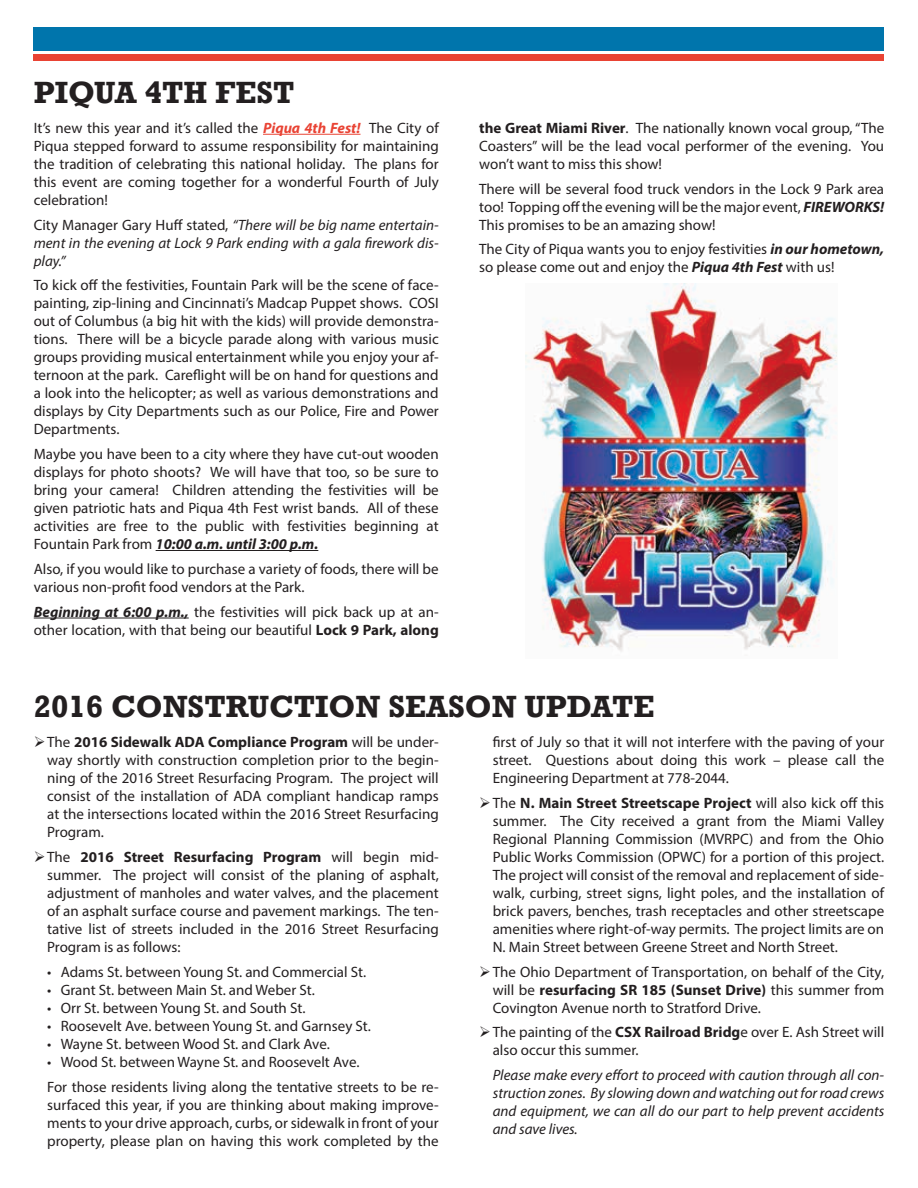
<style>
.page{position:relative;width:918px;height:1188px;background:#fff}
.page>*{position:absolute;margin:0;border:0;box-sizing:border-box;transform-origin:0 0}
.t1{font:700 31.5px "Rockwell";color:#231f20}
.t2{font:15px/18px "Myriad Pro";color:#231f20;text-align:justify}
.t3{font:italic 15px/18px "Myriad Pro";color:#231f20;text-align:justify}
.s1{font-weight:700;font-style:italic;color:#e94334}
.s2{font-style:normal}
.s3{font-weight:700;font-style:italic}
.s4{font-weight:700}
</style>
<div class="page">
<div style="left:34px;top:27px;width:850px;height:24px;background:#0075ac"></div>
<div style="left:34px;top:54px;width:850px;height:7px;background:#e94334"></div>
<hr style="left:263px;top:134px;width:98px;height:1px;background:#e94334">
<hr style="left:156px;top:550px;width:162px;height:1px;background:#231f20">
<hr style="left:34px;top:618px;width:155px;height:1px;background:#231f20">
<img style="left:526px;top:284px;width:311px;height:368px">
<h1 class="t1" style="left:34px;top:73px;width:262px">PIQUA 4TH FEST</h1>
<p class="t2" style="left:34px;top:118px;width:407px">It’s new this year and it’s called the <span class="s1">Piqua 4th Fest!</span> The City of Piqua stepped forward to assume responsibility for maintaining the tradition of celebrating this national holiday. The plans for this event are coming together for a wonderful Fourth of July celebration!</p>
<p class="t3" style="left:34px;top:215px;width:407px"><span class="s2">City Manager Gary Huff stated,</span> “There will be big name entertain&shy;ment in the evening at Lock 9 Park ending with a gala firework dis&shy;play.”</p>
<p class="t2" style="left:34px;top:276px;width:407px">To kick off the festivities, Fountain Park will be the scene of face&shy;painting, zip-lining and Cincinnati’s Madcap Puppet shows. COSI out of Columbus (a big hit with the kids) will provide demonstra&shy;tions. There will be a bicycle parade along with various music groups providing musical entertainment while you enjoy your af&shy;ternoon at the park. Careflight will be on hand for questions and a look into the helicopter; as well as various demonstrations and displays by City Departments such as our Police, Fire and Power Departments.</p>
<p class="t2" style="left:34px;top:445px;width:407px">Maybe you have been to a city where they have cut-out wooden displays for photo shoots? We will have that too, so be sure to bring your camera! Children attending the festivities will be given patriotic hats and Piqua 4th Fest wrist bands. All of these activities are free to the public with festivities beginning at Fountain Park from <span class="s3">10:00 a.m. until 3:00 p.m.</span></p>
<p class="t2" style="left:34px;top:559px;width:406px">Also, if you would like to purchase a variety of foods, there will be various non-profit food vendors at the Park.</p>
<p class="t2" style="left:34px;top:602px;width:407px"><span class="s3">Beginning at 6:00 p.m.,</span> the festivities will pick back up at an&shy;other location, with that being our beautiful <span class="s4">Lock 9 Park, along</span></p>
<p class="t2" style="left:479px;top:118px;width:407px"><span class="s4">the Great Miami River</span>. The nationally known vocal group, “The Coasters” will be the lead vocal performer of the evening. You won’t want to miss this show!</p>
<p class="t2" style="left:479px;top:179px;width:406px">There will be several food truck vendors in the Lock 9 Park area too! Topping off the evening will be the major event, <span class="s3">FIREWORKS!<br></span>This promises to be an amazing show!</p>
<p class="t2" style="left:479px;top:240px;width:406px">The City of Piqua wants you to enjoy festivities <span class="s3">in our hometown, </span>so please come out and enjoy the <span class="s3">Piqua 4th Fest</span> with us!</p>
<h1 class="t1" style="left:34px;top:687px;width:622px">2016 CONSTRUCTION SEASON UPDATE</h1>
<p class="t2" style="left:493px;top:733px;width:393px">first of July so that it will not interfere with the paving of your street. Questions about doing this work – please call the Engineering Department at 778-2044.</p>
<p class="t2" style="left:493px;top:793px;width:393px;text-indent:-14px">➢The <span class="s4">N. Main Street Streetscape Project</span> will also kick off this summer. The City received a grant from the Miami Valley Regional Planning Commission (MVRPC) and from the Ohio Public Works Commission (OPWC) for a portion of this project.<br>The project will consist of the removal and replacement of side&shy;walk, curbing, street signs, light poles, and the installation of brick pavers, benches, trash receptacles and other streetscape amenities where right-of-way permits. The project limits are on N. Main Street between Greene Street and North Street.</p>
<p class="t2" style="left:493px;top:962px;width:393px;text-indent:-14px">➢The Ohio Department of Transportation, on behalf of the City, will be <span class="s4">resurfacing SR 185 (Sunset Drive)</span> this summer from Covington Avenue north to Stratford Drive.</p>
<p class="t2" style="left:493px;top:1023px;width:393px;text-indent:-14px">➢The painting of the <span class="s4">CSX Railroad Bridg</span>e over E. Ash Street will also occur this summer.</p>
<p class="t3" style="left:493px;top:1066px;width:393px">Please make every effort to proceed with caution through all con&shy;struction zones. By slowing down and watching out for road crews and equipment, we can all do our part to help prevent accidents and save lives.</p>
<p class="t2" style="left:47px;top:733px;width:393px;text-indent:-14px">➢The <span class="s4">2016 Sidewalk ADA Compliance Program</span> will be under&shy;way shortly with construction completion prior to the begin&shy;ning of the 2016 Street Resurfacing Program. The project will consist of the installation of ADA compliant handicap ramps at the intersections located within the 2016 Street Resurfacing Program.</p>
<p class="t2" style="left:47px;top:848px;width:393px;text-indent:-14px">➢The <span class="s4">2016 Street Resurfacing Program</span> will begin mid&shy;summer. The project will consist of the planing of asphalt, adjustment of manholes and water valves, and the placement of an asphalt surface course and pavement markings. The ten&shy;tative list of streets included in the 2016 Street Resurfacing Program is as follows:</p>
<p class="t2" style="left:47px;top:963px;width:320px">• Adams St. between Young St. and Commercial St.</p>
<p class="t2" style="left:47px;top:981px;width:269px">• Grant St. between Main St. and Weber St.</p>
<p class="t2" style="left:47px;top:999px;width:260px">• Orr St. between Young St. and South St.</p>
<p class="t2" style="left:47px;top:1017px;width:325px">• Roosevelt Ave. between Young St. and Garnsey St.</p>
<p class="t2" style="left:47px;top:1035px;width:284px">• Wayne St. between Wood St. and Clark Ave.</p>
<p class="t2" style="left:47px;top:1049px;width:393px;line-height:24.8px">• Wood St. between Wayne St. and Roosevelt Ave.<br>For those residents living along the tentative streets to be re-</p>
<p class="t2" style="left:47px;top:1095px;width:393px">surfaced this year, if you are thinking about making improve&shy;ments to your drive approach, curbs, or sidewalk in front of your property, please plan on having this work completed by the</p>
</div>
